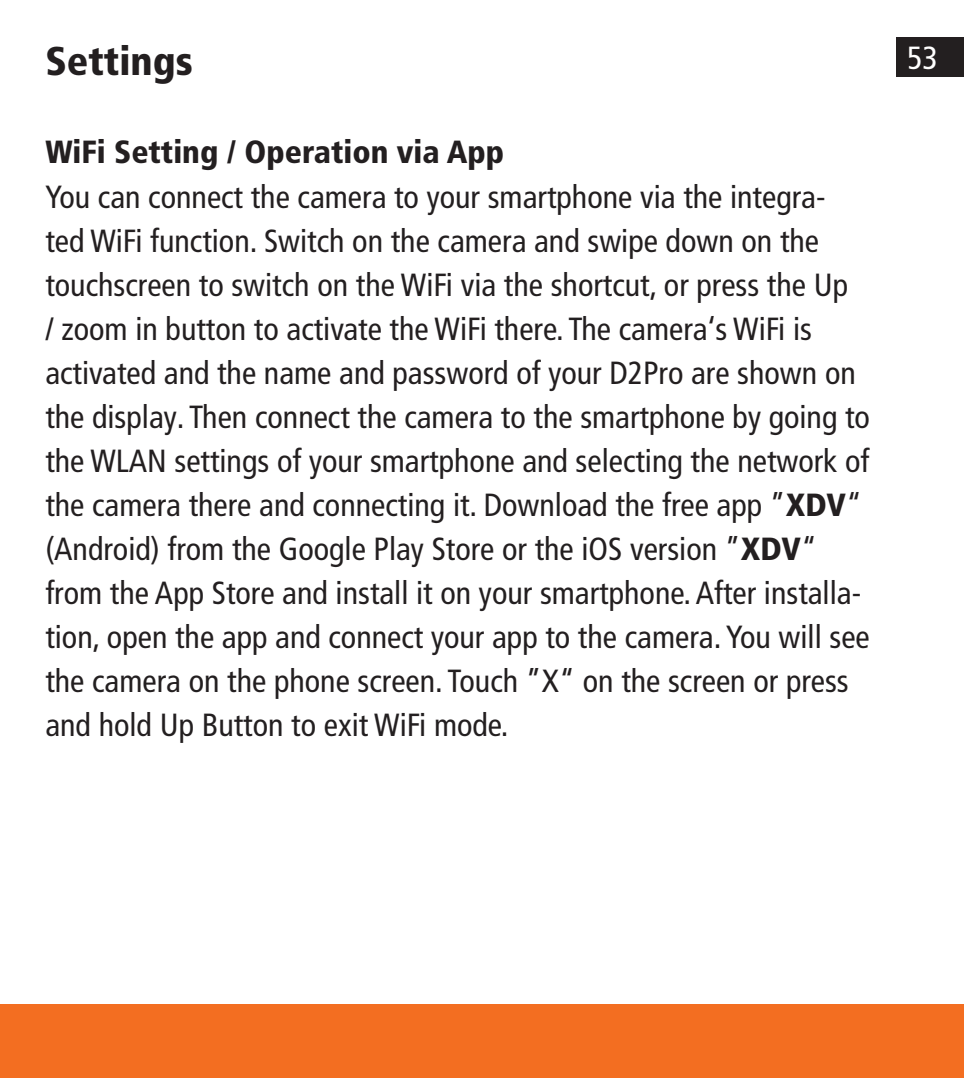
<style>
.page{position:relative;width:964px;height:1078px;background:#fff}
.page>*{position:absolute;margin:0;border:0;box-sizing:border-box;transform-origin:0 0}
.t1{font:900 condensed 40px "Frutiger LT Pro";color:#231f20}
.t2{font:condensed 32px/44px "Frutiger LT Pro";color:#231f20}
.t3{font:900 condensed 32px "Frutiger LT Pro";color:#231f20}
.t4{font:condensed 32px "Frutiger LT Pro";color:#fff}
.s1{font-weight:900}
</style>
<div class="page">
<div style="left:896px;top:38px;width:68px;height:39px;background:#231f20"></div>
<div style="left:0;top:1003px;width:964px;height:74px;background:#f36e21"></div>
<p class="t1" style="left:45px;top:37px;width:149px">Settings</p>
<p class="t4" style="left:907px;top:40px;width:32px">53</p>
<p class="t3" style="left:45px;top:133px;width:460px">WiFi Setting / Operation via App</p>
<p class="t2" style="left:45px;top:174px;width:826px">You can connect the camera to your smartphone via the integra&shy;ted WiFi function. Switch on the camera and swipe down on the touchscreen to switch on the WiFi via the shortcut, or press the Up<br>/ zoom in button to activate the WiFi there. The camera‘s WiFi is activated and the name and password of your D2Pro are shown on the display. Then connect the camera to the smartphone by going to the WLAN settings of your smartphone and selecting the network of the camera there and connecting it. Download the free app ”<span class="s1">XDV</span>“ (Android) from the Google Play Store or the iOS version ”<span class="s1">XDV</span>“ from the App Store and install it on your smartphone. After installa&shy;tion, open the app and connect your app to the camera. You will see the camera on the phone screen. Touch ”X“ on the screen or press and hold Up Button to exit WiFi mode.</p>
</div>
